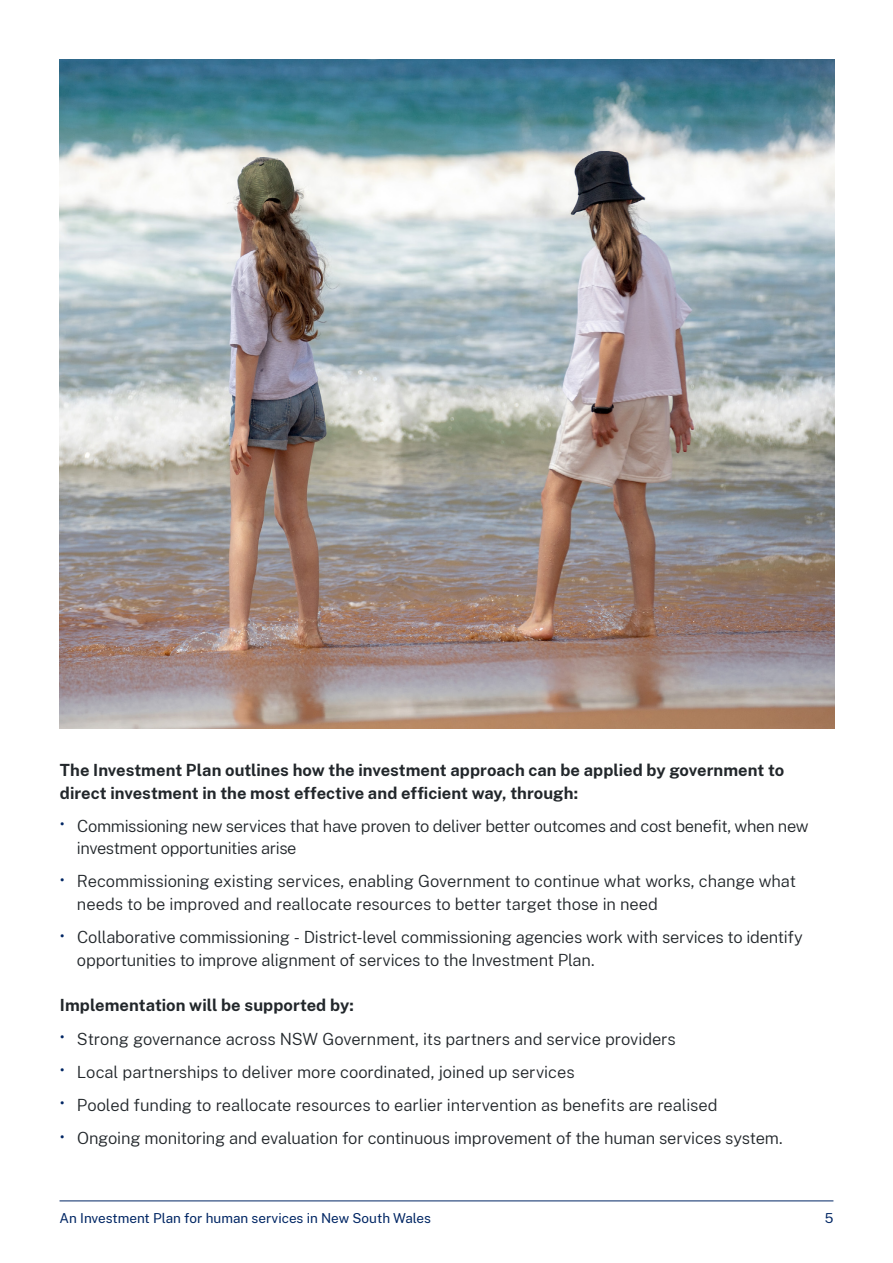
<style>
.page{position:relative;width:893px;height:1263px;background:#fff}
.page>*{position:absolute;margin:0;border:0;box-sizing:border-box;transform-origin:0 0}
.Bullet{font:300 16.5px/22.5px "Public Sans";letter-spacing:-.005em;color:#22272b}
.Body{font:700 16.5px/22.5px "Public Sans";color:#22272b}
.Bullet_last{font:300 16.5px/22.5px "Public Sans";letter-spacing:-.015em;color:#22272b}
.Bullet-2{font:300 16.5px/22.5px "Public Sans";letter-spacing:-.025em;color:#22272b}
.t1{font:13.5px "Public Sans";color:#002664}
.s1{color:#002664}
</style>
<div class="page">
<hr style="left:60px;top:1200px;width:773px;height:1px;background:#002664">
<img style="left:60px;top:60px;width:774px;height:668px">
<p class="Body" style="left:60px;top:758px;width:726px">The Investment Plan outlines how the investment approach can be applied by government to direct investment in the most effective and efficient way, through:</p>
<p class="Bullet-2" style="left:77px;top:814px;width:733px;text-indent:-17px"><span class="s1">•</span> Commissioning new services that have proven to deliver better outcomes and cost benefit, when new investment opportunities arise</p>
<p class="Bullet" style="left:77px;top:869px;width:721px;text-indent:-17px"><span class="s1">•</span> Recommissioning existing services, enabling Government to continue what works, change what needs to be improved and reallocate resources to better target those in need</p>
<p class="Bullet_last" style="left:77px;top:925px;width:727px;text-indent:-17px"><span class="s1">•</span> Collaborative commissioning - District-level commissioning agencies work with services to identify opportunities to improve alignment of services to the Investment Plan.</p>
<p class="Body" style="left:60px;top:993px;width:296px">Implementation will be supported by:</p>
<p class="Bullet" style="left:60px;top:1027px;width:617px"><span class="s1">•</span> Strong governance across NSW Government, its partners and service providers</p>
<p class="Bullet" style="left:60px;top:1060px;width:516px"><span class="s1">•</span> Local partnerships to deliver more coordinated, joined up services</p>
<p class="Bullet" style="left:60px;top:1093px;width:659px"><span class="s1">•</span> Pooled funding to reallocate resources to earlier intervention as benefits are realised</p>
<p class="Bullet" style="left:60px;top:1126px;width:724px"><span class="s1">•</span> Ongoing monitoring and evaluation for continuous improvement of the human services system.</p>
<p class="t1" style="left:60px;top:1209px;width:373px">An Investment Plan for human services in New South Wales</p>
<p class="t1" style="left:825px;top:1209px;width:10px">5</p>
</div>
